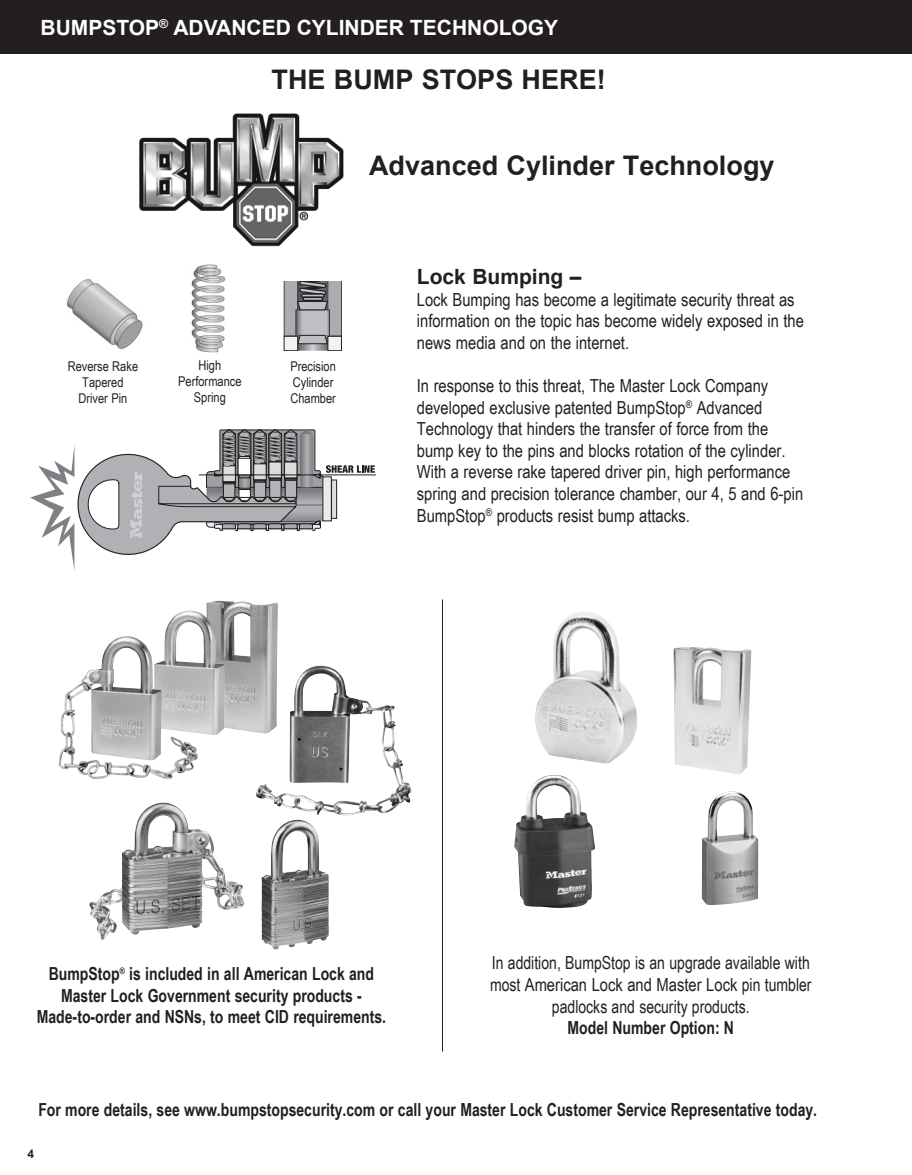
<style>
.page{position:relative;width:912px;height:1175px;background:#fff}
.page>*{position:absolute;margin:0;border:0;box-sizing:border-box;transform-origin:0 0}
.t1{font:700 27px "Arial";color:#231f20}
.t2{font:700 21px "Arial";color:#fff}
.t3{font:700 21px "Arial";color:#231f20}
.t4{font:18px/21.6px "Arial Narrow";color:#231f20}
.t5{font:700 18px/21.6px "Arial Narrow";color:#231f20;text-align:center;scale:.95 1}
.t6{font:18px/21.6px "Arial Narrow";color:#231f20;text-align:center;scale:.95 1}
.t7{font:13.5px/16.2px "Arial Narrow";color:#231f20;text-align:center}
.t8{font:700 12px "Arial";color:#231f20}
</style>
<div class="page">
<div style="left:0;top:0;width:911px;height:54px;background:#231f20"></div>
<img style="left:701px;top:791px;width:57px;height:114px">
<img style="left:139px;top:113px;width:205px;height:134px">
<svg style="left:30px;top:429px;width:345px;height:142px"></svg>
<img style="left:67px;top:278px;width:76px;height:71px">
<img style="left:191px;top:264px;width:35px;height:89px">
<svg style="left:283px;top:281px;width:59px;height:70px;background:#9b9b9e"></svg>
<img style="left:514px;top:775px;width:81px;height:133px">
<img style="left:535px;top:612px;width:102px;height:151px">
<img style="left:673px;top:647px;width:78px;height:127px">
<img style="left:89px;top:803px;width:113px;height:137px">
<img style="left:206px;top:600px;width:72px;height:133px">
<img style="left:165px;top:610px;width:60px;height:125px">
<img style="left:58px;top:636px;width:140px;height:143px">
<img style="left:289px;top:671px;width:109px;height:134px">
<img style="left:261px;top:843px;width:68px;height:106px">
<hr style="left:442px;top:599px;width:1px;height:452px;background:#231f20">
<p class="t2" style="left:40px;top:14px;width:519px">BUMPSTOP<sup>®</sup> ADVANCED CYLINDER TECHNOLOGY</p>
<h1 class="t1" style="left:271px;top:61px;width:335px">THE BUMP STOPS HERE!</h1>
<h1 class="t1" style="left:369px;top:148px;width:407px">Advanced Cylinder Technology</h1>
<p class="t7" style="left:68px;top:357px;width:72px">Reverse Rake<br>Tapered<br>Driver Pin</p>
<p class="t7" style="left:178px;top:357px;width:65px">High<br>Performance<br>Spring</p>
<p class="t7" style="left:290px;top:357px;width:47px;text-align:left">Precision<br>Cylinder<br>Chamber</p>
<p class="t3" style="left:417px;top:263px;width:166px">Lock Bumping –</p>
<p class="t4" style="left:417px;top:288px;width:388px">Lock Bumping has become a legitimate security threat as information on the topic has become widely exposed in the news media and on the internet.</p>
<p class="t4" style="left:417px;top:374px;width:388px">In response to this threat, The Master Lock Company developed exclusive patented BumpStop<sup>®</sup> Advanced Technology that hinders the transfer of force from the bump key to the pins and blocks rotation of the cylinder.<br>With a reverse rake tapered driver pin, high performance spring and precision tolerance chamber, our 4, 5 and 6-pin BumpStop<sup>®</sup> products resist bump attacks.</p>
<p class="t5" style="left:37px;top:962px;width:369px">BumpStop<sup>®</sup> is included in all American Lock and<br>Master Lock Government security products -<br>Made-to-order and NSNs, to meet CID requirements.</p>
<p class="t6" style="left:490px;top:951px;width:340px">In addition, BumpStop is an upgrade available with most American Lock and Master Lock pin tumbler padlocks and security products.</p>
<p class="t5" style="left:567px;top:1016px;width:177px">Model Number Option: N</p>
<p class="t5" style="left:38px;top:1097px;width:821px">For more details, see www.bumpstopsecurity.com or call your Master Lock Customer Service Representative today.</p>
<p class="t8" style="left:28px;top:1146px;width:8px">4</p>
</div>
